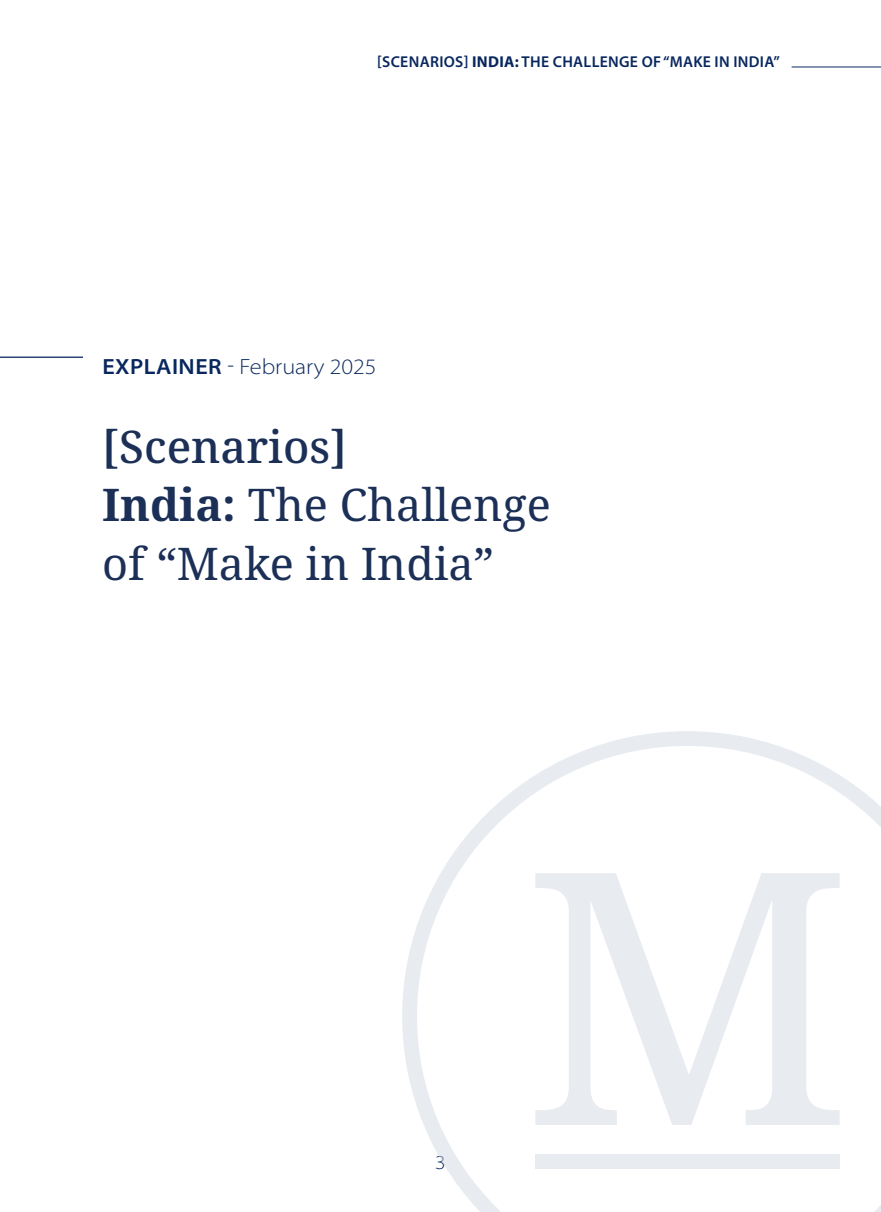
<style>
.page{position:relative;width:881px;height:1212px;background:#fff}
.page>*{position:absolute;margin:0;border:0;box-sizing:border-box;transform-origin:0 0}
.t1{font:45px/58.5px "Noto Serif";color:#1b2f57}
.t2{font:300 semi-expanded 22.05px "Myriad Pro";color:#08275e}
.t3{font:300 semi-expanded 19.8px "Myriad Pro";color:#08275e}
.t4{font:600 15.75px "Myriad Pro";letter-spacing:.02em;color:#08275e}
.s1{font-weight:700}
.s2{font-weight:600}
.s3{font-weight:500}
</style>
<div class="page">
<hr style="left:791px;top:67px;width:89px;height:1px;background:#08275e">
<svg style="left:402px;top:731px;width:478px;height:481px"></svg>
<svg style="left:535px;top:873px;width:304px;height:252px"></svg>
<div style="left:535px;top:1154px;width:304px;height:15px;background:#e8ebf0"></div>
<hr style="left:0;top:357px;width:83px;height:1px;background:#08275e">
<p class="t4" style="left:377px;top:52px;width:404px">[SCENARIOS] <span class="s1">INDIA:</span> THE CHALLENGE OF “MAKE IN INDIA”</p>
<h2 class="t2" style="left:102px;top:353px;width:276px"><span class="s2">EXPLAINER</span> - February 2025</h2>
<h1 class="t1" style="left:102px;top:419px;width:450px"><span class="s3">[Scenarios]<br></span><span class="s1">India:</span> The Challenge of “Make in India”</h1>
<p class="t3" style="left:435px;top:1151px;width:12px">3</p>
</div>
